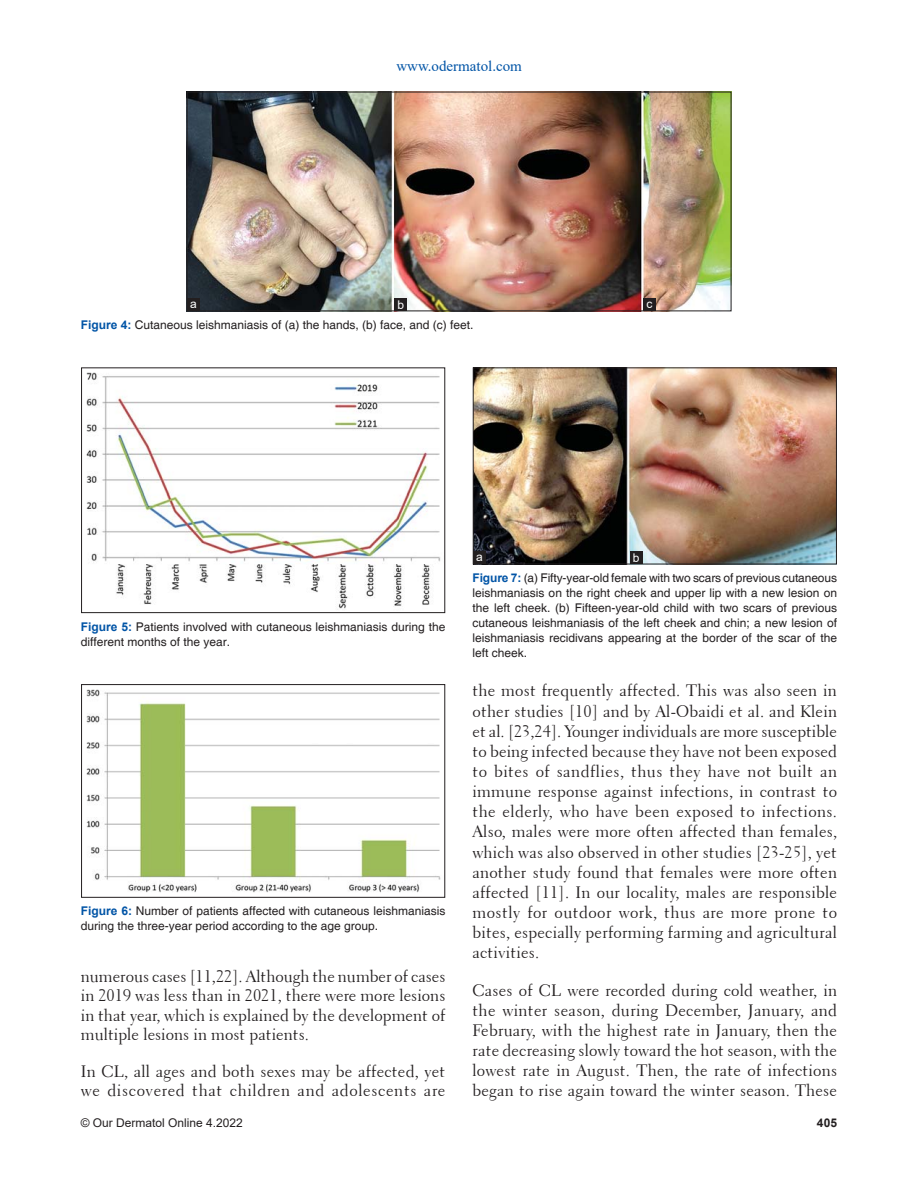
<style>
.page{position:relative;width:918px;height:1188px;background:#fff}
.page>*{position:absolute;margin:0;border:0;box-sizing:border-box;transform-origin:0 0}
.t1{font:16.5px/20.1px "Transitional 521 BT Roman A";letter-spacing:.01em;color:#231f20;text-align:justify}
.t2{font:16.5px/19.5px "Transitional 521 BT Roman A";letter-spacing:.03em;color:#231f20}
.t3{font:15px "Times New Roman";color:#0054a6}
.t4{font:12px/15px "Helvetica";color:#231f20}
.t5{font:12px "Arial";color:#231f20}
.t6{font:12px "Arial";color:#fff}
.t7{font:700 12px "Arial";color:#231f20}
.s1{font-family:"Arial";font-weight:700;color:#0054a6}
</style>
<div class="page">
<img style="left:86px;top:689px;width:355px;height:204px">
<div style="left:81px;top:684px;width:364px;height:214px;border:1px solid #231f20"></div>
<img style="left:86px;top:372px;width:355px;height:238px">
<div style="left:81px;top:368px;width:364px;height:245px;border:1px solid #231f20"></div>
<img style="left:189px;top:94px;width:540px;height:215px">
<div style="left:187px;top:92px;width:544px;height:219px;border:1px solid #231f20"></div>
<div style="left:643px;top:298px;width:13px;height:13px;background:#231f20"></div>
<div style="left:394px;top:298px;width:13px;height:13px;background:#231f20"></div>
<div style="left:187px;top:298px;width:13px;height:13px;background:#231f20"></div>
<img style="left:475px;top:370px;width:360px;height:192px">
<div style="left:473px;top:368px;width:364px;height:196px;border:1px solid #231f20"></div>
<div style="left:630px;top:551px;width:12px;height:13px;background:#231f20"></div>
<div style="left:473px;top:551px;width:13px;height:13px;background:#231f20"></div>
<p class="t3" style="left:396px;top:58px;width:127px">www.odermatol.com</p>
<p class="t6" style="left:190px;top:297px;width:8px">a</p>
<p class="t6" style="left:397px;top:298px;width:8px">b</p>
<p class="t6" style="left:646px;top:297px;width:7px">c</p>
<p class="t4" style="left:81px;top:317px;width:394px"><span class="s1">Figure 4:</span> Cutaneous leishmaniasis of (a) the hands, (b) face, and (c) feet.</p>
<p class="t4" style="left:81px;top:619px;width:366px"><span class="s1">Figure 5:</span> Patients involved with cutaneous leishmaniasis during the different months of the year.</p>
<p class="t4" style="left:81px;top:903px;width:366px"><span class="s1">Figure 6:</span> Number of patients affected with cutaneous leishmaniasis during the three-year period according to the age group.</p>
<p class="t1" style="left:81px;top:966px;width:366px;line-height:19.5px">numerous cases [11,22]. Although the number of cases in 2019 was less than in 2021, there were more lesions in that year, which is explained by the development of multiple lesions in most patients.</p>
<p class="t2" style="left:81px;top:1062px;width:366px">In CL, all ages and both sexes may be affected, yet we discovered that children and adolescents are</p>
<p class="t6" style="left:476px;top:550px;width:8px">a</p>
<p class="t6" style="left:633px;top:551px;width:8px">b</p>
<p class="t4" style="left:472px;top:570px;width:366px;text-align:justify"><span class="s1">Figure 7:</span> (a) Fifty-year-old female with two scars of previous cutaneous leishmaniasis on the right cheek and upper lip with a new lesion on the left cheek. (b) Fifteen-year-old child with two scars of previous cutaneous leishmaniasis of the left cheek and chin; a new lesion of leishmaniasis recidivans appearing at the border of the scar of the left cheek.</p>
<p class="t1" style="left:473px;top:681px;width:366px">the most frequently affected. This was also seen in other studies [10] and by Al-Obaidi et al. and Klein et al. [23,24]. Younger individuals are more susceptible to being infected because they have not been exposed to bites of sandflies, thus they have not built an immune response against infections, in contrast to the elderly, who have been exposed to infections.<br>Also, males were more often affected than females, which was also observed in other studies [23-25], yet another study found that females were more often affected [11]. In our locality, males are responsible mostly for outdoor work, thus are more prone to bites, especially performing farming and agricultural activities.</p>
<p class="t1" style="left:473px;top:980px;width:366px">Cases of CL were recorded during cold weather, in the winter season, during December, January, and February, with the highest rate in January, then the rate decreasing slowly toward the hot season, with the lowest rate in August. Then, the rate of infections began to rise again toward the winter season. These</p>
<p class="t5" style="left:81px;top:1116px;width:164px">© Our Dermatol Online 4.2022</p>
<p class="t7" style="left:817px;top:1116px;width:22px">405</p>
</div>
